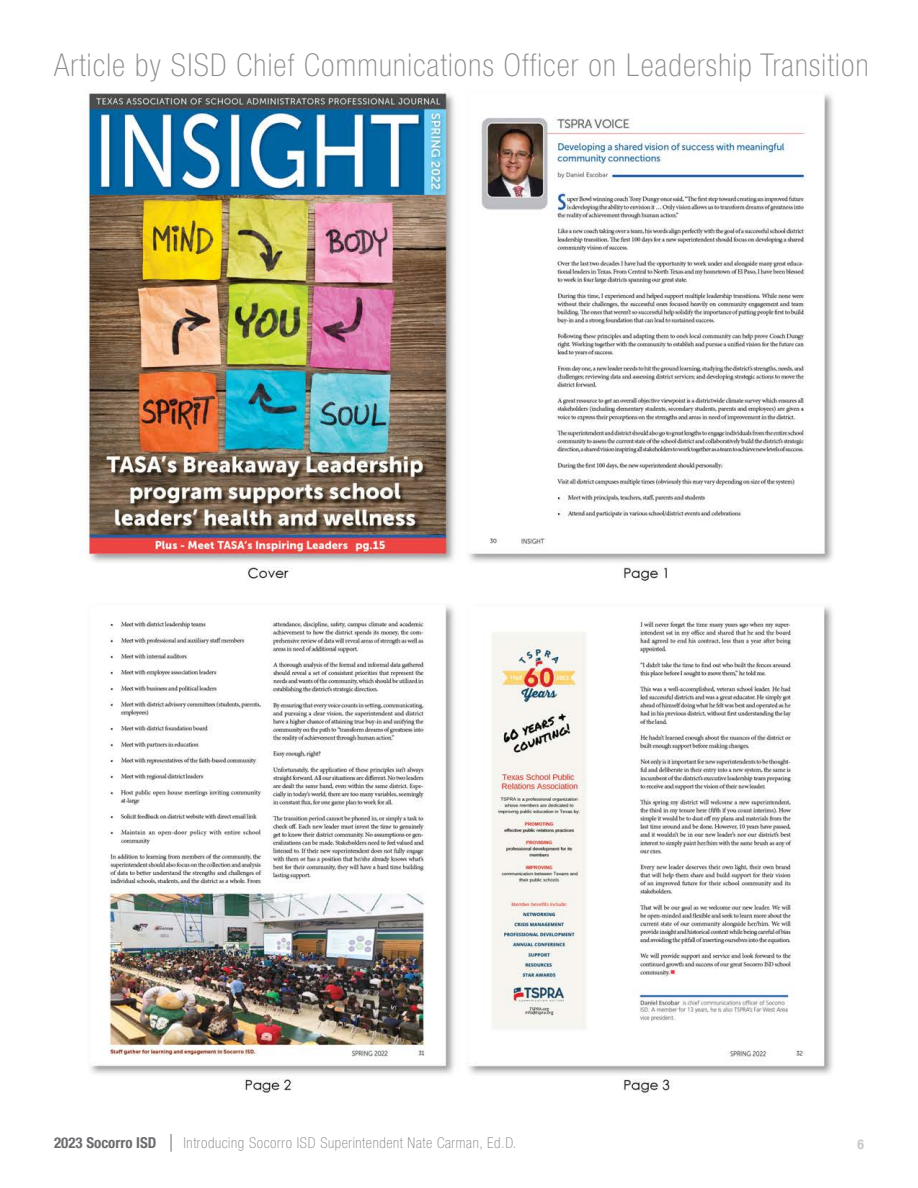
<style>
.page{position:relative;width:918px;height:1188px;background:#fff}
.page>*{position:absolute;margin:0;border:0;box-sizing:border-box;transform-origin:0 0}
.t1{font:100 condensed 31.5px "Helvetica Neue LT Pro";letter-spacing:.04em;color:#8a8c8f}
.t2{font:100 condensed 15px "Helvetica Neue LT Pro";letter-spacing:.04em;color:#808285}
.t3{font:700 condensed 15px "Helvetica Neue";color:#6c6d70}
.t4{font:700 condensed 13.5px "Helvetica Neue";color:#c7c8ca}
</style>
<div class="page">
<svg style="left:171px;top:1134px;width:1px;height:18px"></svg>
<img style="left:81px;top:92px;width:752px;height:1004px">
<p class="t1" style="left:54px;top:48px;width:816px">Article by SISD Chief Communications Officer on Leadership Transition</p>
<p class="t3" style="left:54px;top:1131px;width:104px">2023 Socorro ISD</p>
<p class="t2" style="left:184px;top:1135px;width:334px">Introducing Socorro ISD Superintendent Nate Carman, Ed.D.</p>
<p class="t4" style="left:858px;top:1133px;width:8px">6</p>
</div>
